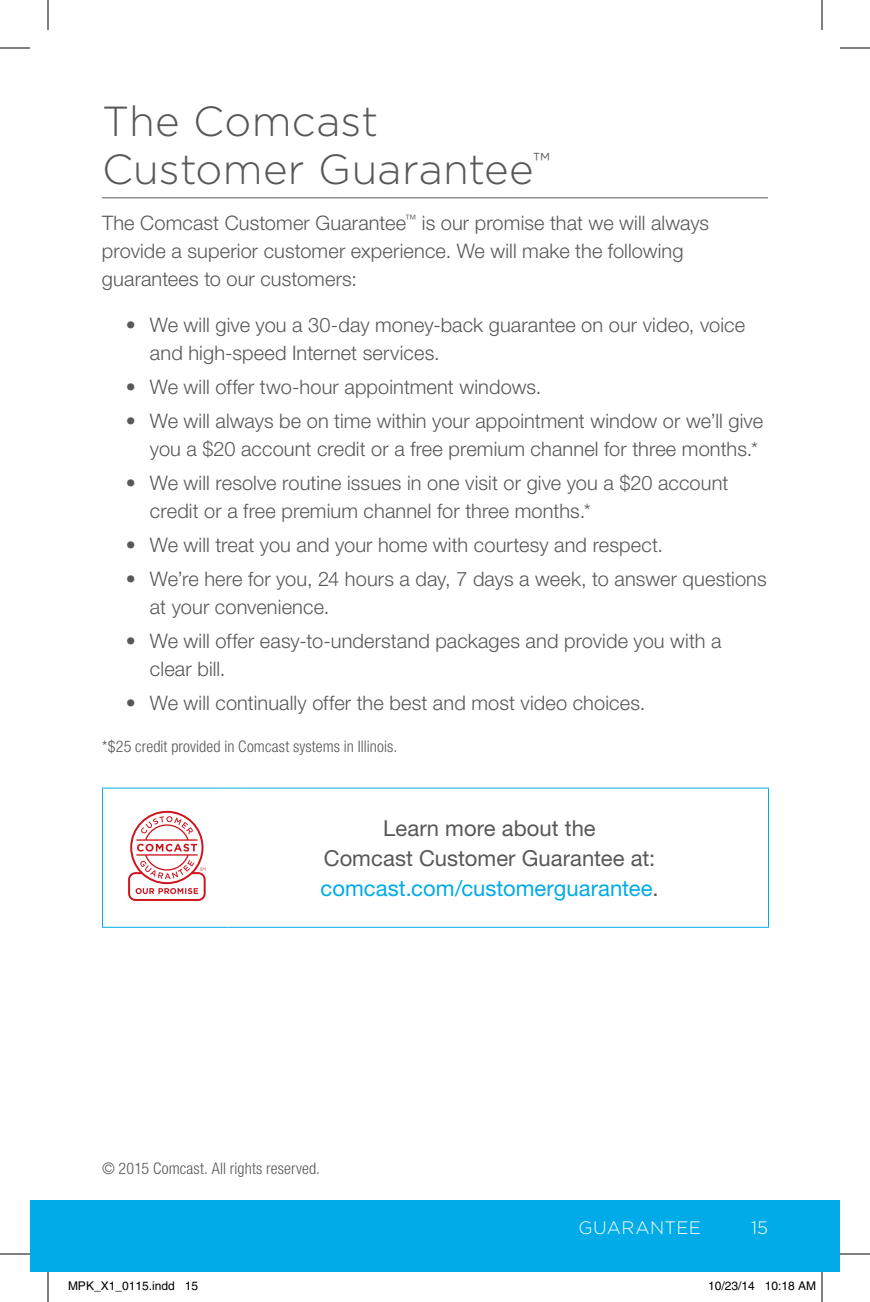
<style>
.page{position:relative;width:870px;height:1302px;background:#fff}
.page>*{position:absolute;margin:0;border:0;box-sizing:border-box;transform-origin:0 0}
.t1{font:300 42px/48px "Gotham";letter-spacing:.005em;color:#57585a}
.t2{font:22px/30px "Helvetica Neue LT Std";letter-spacing:.005em;color:#57585a;text-align:center}
.t3{font:300 20px/28px "Helvetica Neue LT Std";letter-spacing:.005em;color:#57585a}
.t4{font:300 18px "Gotham";letter-spacing:.02em;color:#fff}
.t5{font:300 condensed 16px "Helvetica Neue LT Std";letter-spacing:.01em;color:#57585a}
.t6{font:12px "Helvetica";color:#000}
.s1{color:#00abe7}
</style>
<div class="page">
<div style="left:30px;top:1200px;width:18px;height:72px;background:#00abe7"></div>
<div style="left:48px;top:1200px;width:792px;height:72px;background:#00abe7"></div>
<hr style="left:102px;top:198px;width:666px;height:1px;background:#57585a">
<hr style="left:102px;top:788px;width:126px;height:1px;background:#00abe7">
<hr style="left:102px;top:789px;width:1px;height:138px;background:#00abe7">
<hr style="left:228px;top:788px;width:541px;height:1px;background:#00abe7">
<hr style="left:768px;top:789px;width:1px;height:138px;background:#00abe7">
<hr style="left:102px;top:927px;width:126px;height:1px;background:#00abe7">
<hr style="left:228px;top:927px;width:541px;height:1px;background:#00abe7">
<svg style="left:128px;top:811px;width:78px;height:90px"></svg>
<hr style="left:0;top:48px;width:30px;height:1px;background:#000">
<hr style="left:840px;top:48px;width:30px;height:1px;background:#000">
<hr style="left:0;top:1254px;width:30px;height:1px;background:#000">
<hr style="left:840px;top:1254px;width:30px;height:1px;background:#000">
<hr style="left:48px;top:0;width:1px;height:30px;background:#000">
<hr style="left:48px;top:1272px;width:1px;height:30px;background:#000">
<hr style="left:822px;top:0;width:1px;height:30px;background:#000">
<hr style="left:822px;top:1272px;width:1px;height:30px;background:#000">
<div style="left:123px;top:1282px;width:5px;height:8px;border:1px solid #fff;border-radius:50%"></div>
<div style="left:122px;top:1281px;width:7px;height:10px;border:1px solid #fff;border-radius:50%"></div>
<h2 class="t1" style="left:102px;top:96px;width:450px">The Comcast<br>Customer Guarantee<sup>™</sup></h2>
<p class="t3" style="left:102px;top:208px;width:609px">The Comcast Customer Guarantee<sup>™</sup> is our promise that we will always provide a superior customer experience. We will make the following guarantees to our customers:</p>
<p class="t3" style="left:150px;top:310px;width:597px;text-indent:-24px">• We will give you a 30-day money-back guarantee on our video, voice and high-speed Internet services.</p>
<p class="t3" style="left:126px;top:372px;width:417px">• We will offer two-hour appointment windows.</p>
<p class="t3" style="left:126px;top:406px;width:639px;text-align:right">• We will always be on time within your appointment window or we’ll give you a $20 account credit or a free premium channel for three months.*</p>
<p class="t3" style="left:150px;top:468px;width:580px;text-indent:-24px">• We will resolve routine issues in one visit or give you a $20 account credit or a free premium channel for three months.*</p>
<p class="t3" style="left:126px;top:530px;width:539px">• We will treat you and your home with courtesy and respect.</p>
<p class="t3" style="left:150px;top:564px;width:618px;text-indent:-24px">• We’re here for you, 24 hours a day, 7 days a week, to answer questions at your convenience.</p>
<p class="t3" style="left:150px;top:626px;width:573px;text-indent:-24px">• We will offer easy-to-understand packages and provide you with a clear bill.</p>
<p class="t3" style="left:126px;top:688px;width:521px">• We will continually offer the best and most video choices.</p>
<p class="t5" style="left:102px;top:737px;width:297px">*$25 credit provided in Comcast systems in Illinois.</p>
<p class="t2" style="left:320px;top:812px;width:340px">Learn more about the<br>Comcast Customer Guarantee at: <span class="s1">comcast.com/customerguarantee</span>.</p>
<p class="t5" style="left:102px;top:1159px;width:220px">© 2015 Comcast. All rights reserved.</p>
<p class="t4" style="left:579px;top:1216px;width:124px">GUARANTEE</p>
<p class="t4" style="left:751px;top:1216px;width:18px">15</p>
<p class="t6" style="left:68px;top:1279px;width:132px">MPK_X1_0115.indd 15</p>
<p class="t6" style="left:708px;top:1279px;width:110px">10/23/14 10:18 AM</p>
</div>
